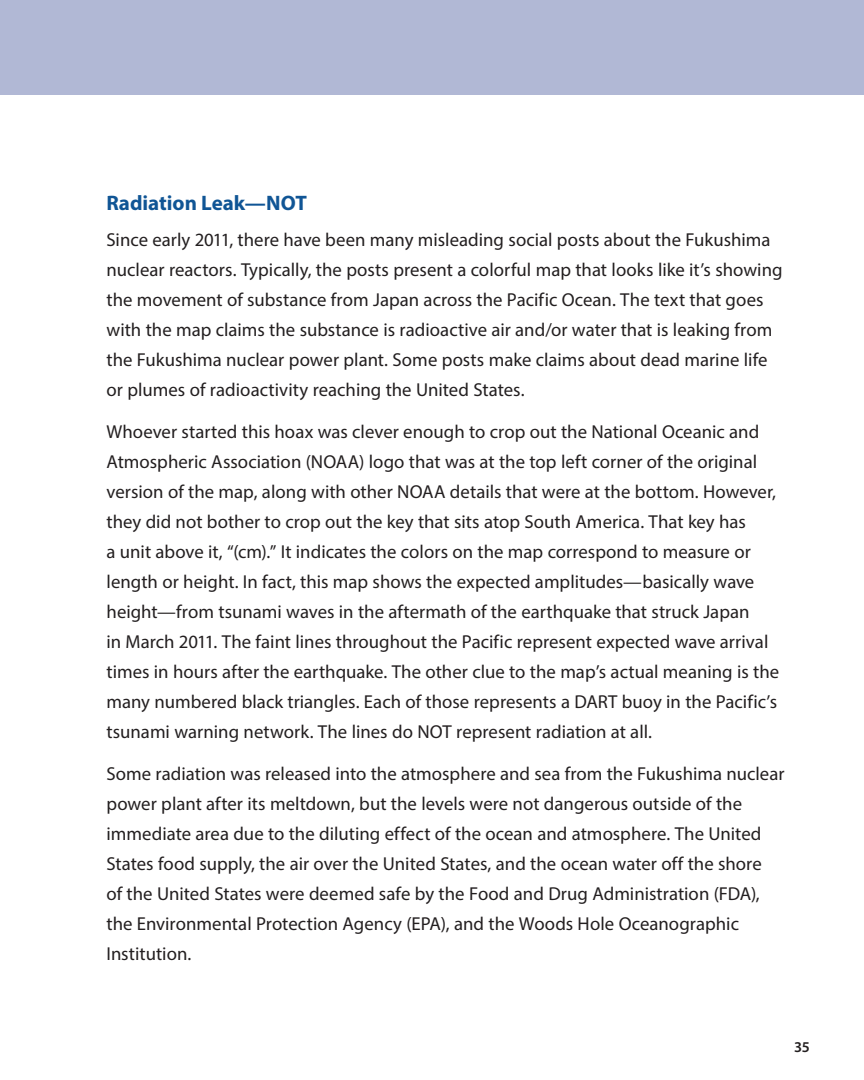
<style>
.page{position:relative;width:864px;height:1080px;background:#fff}
.page>*{position:absolute;margin:0;border:0;box-sizing:border-box;transform-origin:0 0}
.CK_Box_Head{font:700 21px "Myriad Pro";letter-spacing:-.005em;color:#105595}
.CK_Text_Main{font:18.75px/30px "Myriad Pro";color:#231f20}
.t1{font:600 15px "Myriad Pro";color:#231f20}
</style>
<div class="page">
<div style="left:0;top:0;width:864px;height:95px;background:#b1b8d5"></div>
<p class="CK_Box_Head" style="left:107px;top:190px;width:202px">Radiation Leak—NOT</p>
<p class="CK_Text_Main" style="left:107px;top:225px;width:678px">Since early 2011, there have been many misleading social posts about the Fukushima nuclear reactors. Typically, the posts present a colorful map that looks like it’s showing the movement of substance from Japan across the Pacific Ocean. The text that goes with the map claims the substance is radioactive air and/or water that is leaking from the Fukushima nuclear power plant. Some posts make claims about dead marine life or plumes of radioactivity reaching the United States.</p>
<p class="CK_Text_Main" style="left:107px;top:417px;width:674px">Whoever started this hoax was clever enough to crop out the National Oceanic and Atmospheric Association (NOAA) logo that was at the top left corner of the original version of the map, along with other NOAA details that were at the bottom. However, they did not bother to crop out the key that sits atop South America. That key has<br>a unit above it, “(cm).” It indicates the colors on the map correspond to measure or length or height. In fact, this map shows the expected amplitudes—basically wave height—from tsunami waves in the aftermath of the earthquake that struck Japan<br>in March 2011. The faint lines throughout the Pacific represent expected wave arrival times in hours after the earthquake. The other clue to the map’s actual meaning is the many numbered black triangles. Each of those represents a DART buoy in the Pacific’s tsunami warning network. The lines do NOT represent radiation at all.</p>
<p class="CK_Text_Main" style="left:107px;top:759px;width:679px">Some radiation was released into the atmosphere and sea from the Fukushima nuclear power plant after its meltdown, but the levels were not dangerous outside of the immediate area due to the diluting effect of the ocean and atmosphere. The United States food supply, the air over the United States, and the ocean water off the shore<br>of the United States were deemed safe by the Food and Drug Administration (FDA), the Environmental Protection Agency (EPA), and the Woods Hole Oceanographic Institution.</p>
<p class="t1" style="left:794px;top:1038px;width:17px">35</p>
</div>
